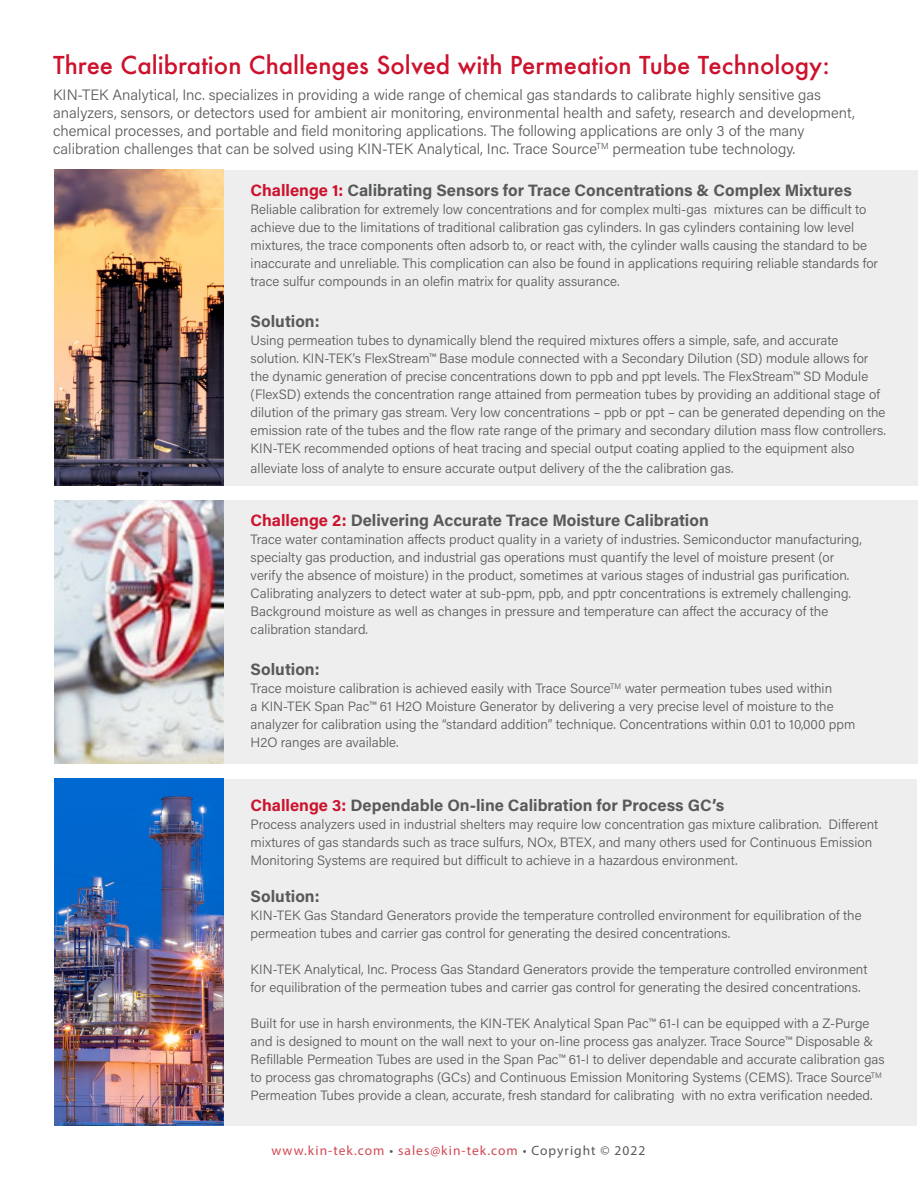
<style>
.page{position:relative;width:918px;height:1188px;background:#fff}
.page>*{position:absolute;margin:0;border:0;box-sizing:border-box;transform-origin:0 0}
.t1{font:500 24px "Futura";color:#cd122d}
.t2{font:700 16.5px "Acumin Pro";color:#58595b}
.t3{font:300 15px/18px "Acumin Pro";color:#58595b}
.t4{font:300 13.5px/18px "Acumin Pro";color:#58595b}
.t5{font:13.5px "Myriad Pro";letter-spacing:.075em;color:#d04953}
.s1{color:#cd122d}
.s2{color:#58595b}
</style>
<div class="page">
<div style="left:224px;top:170px;width:694px;height:316px;background:#eee"></div>
<img style="left:54px;top:170px;width:170px;height:316px">
<div style="left:224px;top:500px;width:694px;height:263px;background:#eee"></div>
<img style="left:54px;top:500px;width:170px;height:263px">
<div style="left:224px;top:779px;width:693px;height:346px;background:#eee"></div>
<img style="left:54px;top:779px;width:170px;height:346px">
<h1 class="t1" style="left:53px;top:48px;width:778px">Three Calibration Challenges Solved with Permeation Tube Technology:</h1>
<p class="t3" style="left:53px;top:85px;width:803px">KIN-TEK Analytical, Inc. specializes in providing a wide range of chemical gas standards to calibrate highly sensitive gas analyzers, sensors, or detectors used for ambient air monitoring, environmental health and safety, research and development, chemical processes, and portable and field monitoring applications. The following applications are only 3 of the many calibration challenges that can be solved using KIN-TEK Analytical, Inc. Trace Source<sup>TM</sup> permeation tube technology.</p>
<p class="t2" style="left:251px;top:179px;width:603px"><span class="s1">Challenge 1:</span> Calibrating Sensors for Trace Concentrations &amp; Complex Mixtures</p>
<p class="t4" style="left:251px;top:200px;width:629px">Reliable calibration for extremely low concentrations and for complex multi-gas mixtures can be difficult to achieve due to the limitations of traditional calibration gas cylinders. In gas cylinders containing low level mixtures, the trace components often adsorb to, or react with, the cylinder walls causing the standard to be inaccurate and unreliable. This complication can also be found in applications requiring reliable standards for trace sulfur compounds in an olefin matrix for quality assurance.</p>
<p class="t2" style="left:251px;top:310px;width:70px">Solution:</p>
<p class="t4" style="left:251px;top:331px;width:637px">Using permeation tubes to dynamically blend the required mixtures offers a simple, safe, and accurate solution. KIN-TEK’s FlexStream™ Base module connected with a Secondary Dilution (SD) module allows for the dynamic generation of precise concentrations down to ppb and ppt levels. The FlexStream™ SD Module (FlexSD) extends the concentration range attained from permeation tubes by providing an additional stage of dilution of the primary gas stream. Very low concentrations – ppb or ppt – can be generated depending on the emission rate of the tubes and the flow rate range of the primary and secondary dilution mass flow controllers.<br>KIN-TEK recommended options of heat tracing and special output coating applied to the equipment also</p>
<p class="t4" style="left:251px;top:458px;width:484px">alleviate loss of analyte to ensure accurate output delivery of the the calibration gas.</p>
<p class="t2" style="left:251px;top:509px;width:460px"><span class="s1">Challenge 2:</span> Delivering Accurate Trace Moisture Calibration</p>
<p class="t4" style="left:251px;top:530px;width:613px">Trace water contamination affects product quality in a variety of industries. Semiconductor manufacturing, specialty gas production, and industrial gas operations must quantify the level of moisture present (or verify the absence of moisture) in the product, sometimes at various stages of industrial gas purification.<br>Calibrating analyzers to detect water at sub-ppm, ppb, and pptr concentrations is extremely challenging.<br>Background moisture as well as changes in pressure and temperature can affect the accuracy of the calibration standard.</p>
<p class="t2" style="left:251px;top:658px;width:70px">Solution:</p>
<p class="t4" style="left:251px;top:679px;width:606px">Trace moisture calibration is achieved easily with Trace Source<sup>TM</sup> water permeation tubes used within<br>a KIN-TEK Span Pac™ 61 H2O Moisture Generator by delivering a very precise level of moisture to the analyzer for calibration using the “standard addition” technique. Concentrations within 0.01 to 10,000 ppm H2O ranges are available.</p>
<p class="t2" style="left:251px;top:793px;width:475px"><span class="s1">Challenge 3:</span> Dependable On-line Calibration for Process GC’s</p>
<p class="t4" style="left:251px;top:815px;width:629px">Process analyzers used in industrial shelters may require low concentration gas mixture calibration. Different mixtures of gas standards such as trace sulfurs, NOx, BTEX, and many others used for Continuous Emission<br>Monitoring Systems are required but difficult to achieve in a hazardous environment.</p>
<p class="t2" style="left:251px;top:885px;width:70px">Solution:</p>
<p class="t4" style="left:251px;top:906px;width:612px">KIN-TEK Gas Standard Generators provide the temperature controlled environment for equilibration of the permeation tubes and carrier gas control for generating the desired concentrations.</p>
<p class="t4" style="left:251px;top:960px;width:618px">KIN-TEK Analytical, Inc. Process Gas Standard Generators provide the temperature controlled environment for equilibration of the permeation tubes and carrier gas control for generating the desired concentrations.</p>
<p class="t4" style="left:251px;top:1014px;width:635px">Built for use in harsh environments, the KIN-TEK Analytical Span Pac™ 61-I can be equipped with a Z-Purge and is designed to mount on the wall next to your on-line process gas analyzer. Trace Source™ Disposable &amp; Refillable Permeation Tubes are used in the Span Pac™ 61-I to deliver dependable and accurate calibration gas to process gas chromatographs (GCs) and Continuous Emission Monitoring Systems (CEMS). Trace Source<sup>TM </sup>Permeation Tubes provide a clean, accurate, fresh standard for calibrating with no extra verification needed.</p>
<p class="t5" style="left:272px;top:1142px;width:375px">www.kin-tek.com <span class="s2">•</span> sales@kin-tek.com <span class="s2">• Copyright © 2022</span></p>
</div>
